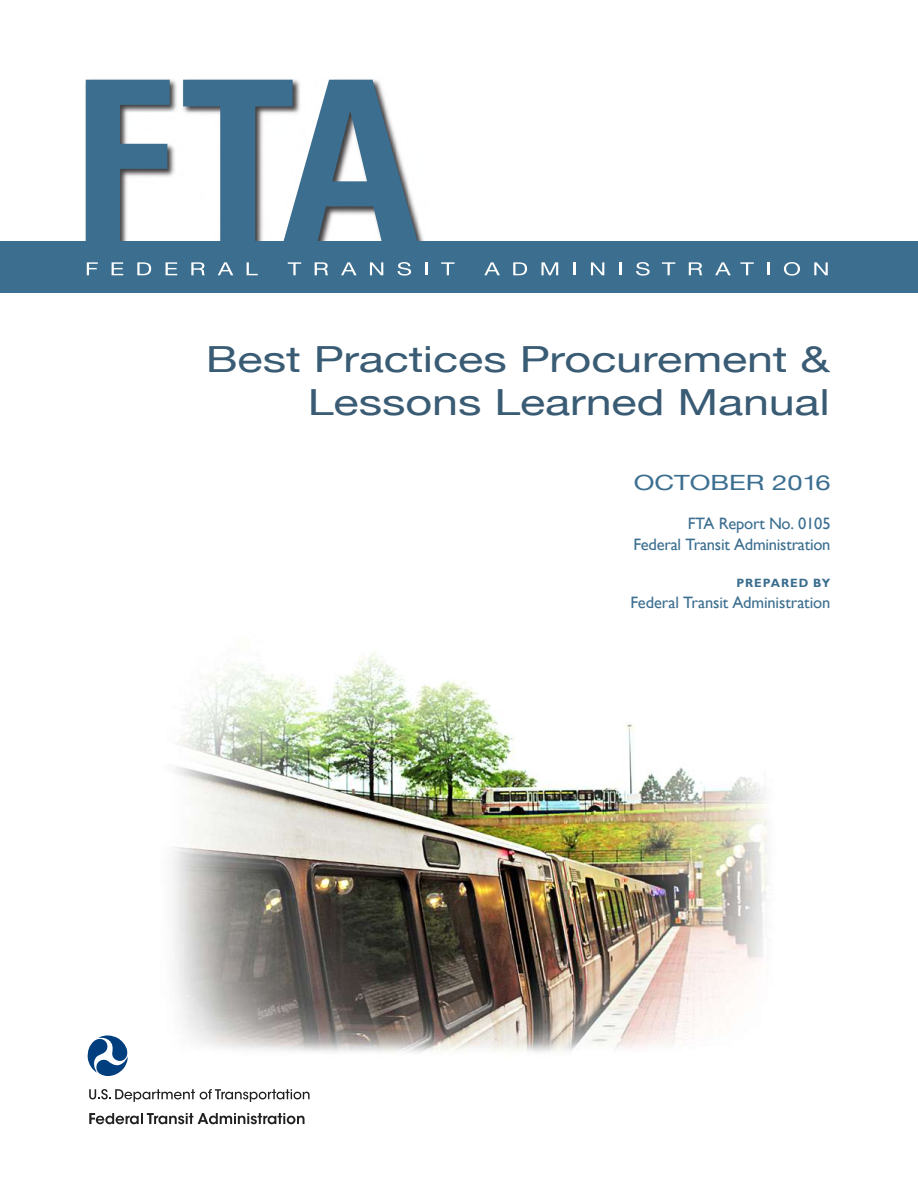
<style>
.page{position:relative;width:918px;height:1188px;background:#fff}
.page>*{position:absolute;margin:0;border:0;box-sizing:border-box;transform-origin:0 0}
.t1{font:36px/43.2px "Helvetica Neue";letter-spacing:-.005em;color:#395b74;text-align:right;scale:1.3 1}
.t2{font:21px "Helvetica Neue";color:#3b6e8f;scale:1.3 1}
.t3{font:16.5px/21px "Gill Sans";letter-spacing:-.015em;color:#3b6e8f;text-align:right}
.t4{font:700 12px "Gill Sans";letter-spacing:.075em;color:#3b6e8f}
</style>
<div class="page">
<img style="left:172px;top:652px;width:596px;height:401px">
<img style="left:83px;top:79px;width:345px;height:163px">
<svg style="left:86px;top:80px;width:84px;height:162px"></svg>
<svg style="left:183px;top:80px;width:235px;height:162px"></svg>
<div style="left:0;top:242px;width:918px;height:51px;background:#3b6e8f"></div>
<svg style="left:87px;top:262px;width:11px;height:13px"></svg>
<svg style="left:112px;top:262px;width:11px;height:13px"></svg>
<svg style="left:137px;top:262px;width:14px;height:13px"></svg>
<svg style="left:166px;top:262px;width:11px;height:13px"></svg>
<svg style="left:191px;top:262px;width:14px;height:13px"></svg>
<svg style="left:218px;top:262px;width:15px;height:13px"></svg>
<svg style="left:247px;top:262px;width:11px;height:13px"></svg>
<svg style="left:288px;top:262px;width:13px;height:13px"></svg>
<svg style="left:315px;top:262px;width:13px;height:13px"></svg>
<svg style="left:341px;top:262px;width:16px;height:13px"></svg>
<svg style="left:370px;top:262px;width:13px;height:13px"></svg>
<svg style="left:398px;top:262px;width:13px;height:14px"></svg>
<svg style="left:425px;top:262px;width:3px;height:13px"></svg>
<svg style="left:441px;top:262px;width:14px;height:13px"></svg>
<svg style="left:484px;top:262px;width:16px;height:13px"></svg>
<svg style="left:513px;top:262px;width:14px;height:13px"></svg>
<svg style="left:541px;top:262px;width:17px;height:13px"></svg>
<svg style="left:573px;top:262px;width:3px;height:13px"></svg>
<svg style="left:591px;top:262px;width:13px;height:13px"></svg>
<svg style="left:620px;top:262px;width:2px;height:13px"></svg>
<svg style="left:636px;top:262px;width:14px;height:14px"></svg>
<svg style="left:662px;top:262px;width:13px;height:13px"></svg>
<svg style="left:689px;top:262px;width:13px;height:13px"></svg>
<svg style="left:715px;top:262px;width:16px;height:13px"></svg>
<svg style="left:740px;top:262px;width:14px;height:13px"></svg>
<svg style="left:767px;top:262px;width:3px;height:13px"></svg>
<svg style="left:784px;top:262px;width:16px;height:14px"></svg>
<svg style="left:814px;top:262px;width:14px;height:13px"></svg>
<svg style="left:87px;top:1035px;width:41px;height:41px"></svg>
<svg style="left:89px;top:1089px;width:221px;height:13px"></svg>
<svg style="left:89px;top:1113px;width:216px;height:11px"></svg>
<h1 class="t1" style="left:206px;top:339px;width:482px">Best Practices Procurement &amp;<br>Lessons Learned Manual</h1>
<p class="t2" style="left:634px;top:467px;width:153px">OCTOBER 2016</p>
<p class="t3" style="left:633px;top:514px;width:199px">FTA Report No. 0105<br>Federal Transit Administration</p>
<p class="t4" style="left:737px;top:576px;width:95px">PREPARED BY</p>
<p class="t3" style="left:630px;top:593px;width:201px">Federal Transit Administration</p>
</div>
